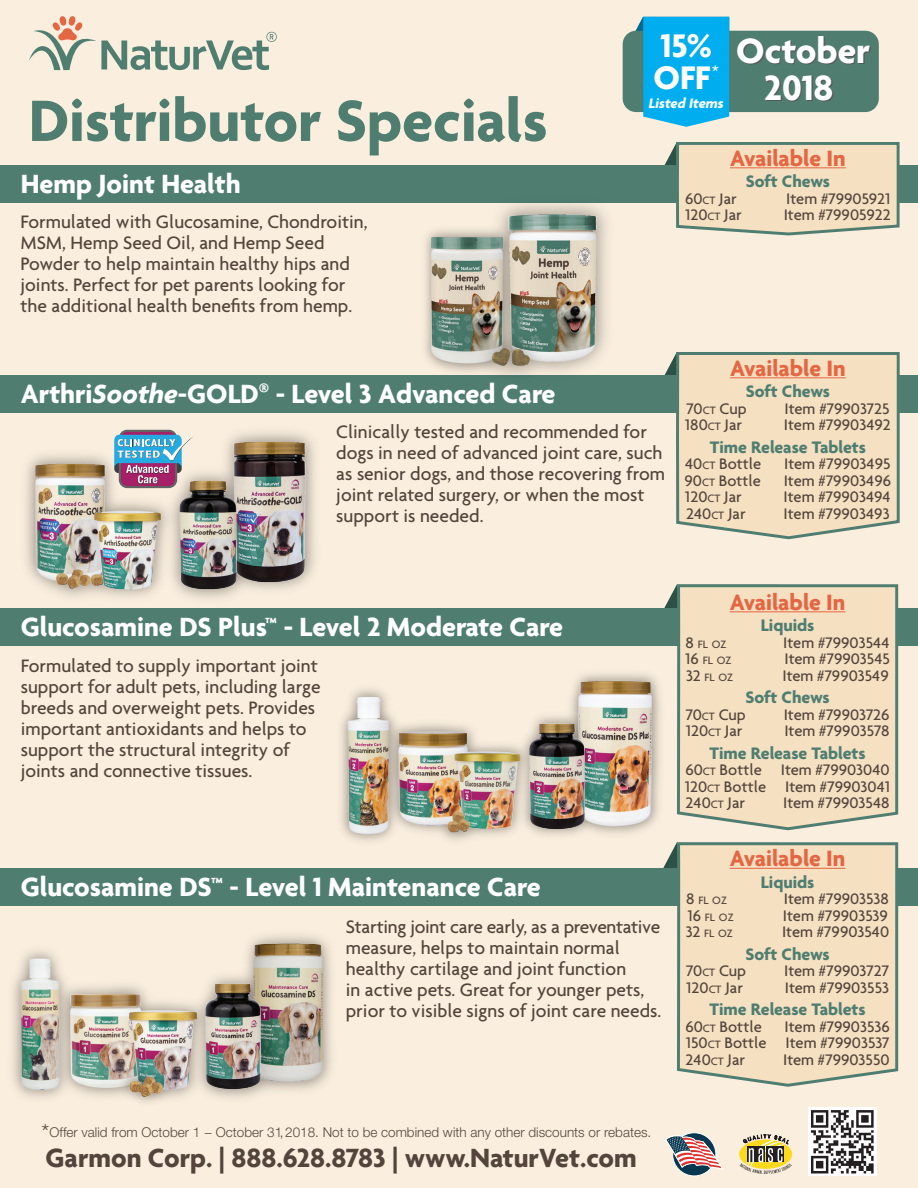
<style>
.page{position:relative;width:918px;height:1188px;background:#faefdf}
.page>*{position:absolute;margin:0;border:0;box-sizing:border-box;transform-origin:0 0}
.t1{font:700 63px "Agenda";color:#4f7e71}
.t2{font:700 37.95px/37.2px "Agenda";color:#fff;text-align:center}
.t3{font:700 35.4px/32.1px "Agenda";color:#fff}
.t4{font:700 28.5px "Agenda";color:#fff}
.t5{font:700 28.5px "Agenda";color:#53453c}
.t6{font:700 24px "Agenda";color:#e46643}
.t7{font:500 19.5px/21px "Agenda";color:#53453c}
.t8{font:700 18px "Agenda";color:#4f7e71}
.t9{font:500 16.5px/16.5px "Agenda";color:#53453c;text-align:justify}
.t10{font:italic 700 14.85px "Agenda";color:#fff}
.t11{font:300 13.5px "Helvetica Neue LT Std";color:#53453c}
.t12{font:500 11.55px "Agenda";color:#53453c}
.s1{font-size:11.55px}
.s2{font-style:italic}
.s3{font-size:22.5px}
.s4{font-size:16.5px}
</style>
<div class="page">
<img style="left:808px;top:1108px;width:68px;height:68px">
<svg style="left:29px;top:16px;width:248px;height:54px"></svg>
<svg style="left:673px;top:1133px;width:43px;height:43px"></svg>
<div style="left:672px;top:1132px;width:44px;height:44px;border:1px solid #fff;border-radius:50%"></div>
<svg style="left:665px;top:1135px;width:58px;height:35px"></svg>
<svg style="left:740px;top:1134px;width:52px;height:40px"></svg>
<div style="left:623px;top:31px;width:256px;height:81px;background:#4f7e71;border-radius:14px"></div>
<svg style="left:628px;top:17px;width:101px;height:110px"></svg>
<img style="left:422px;top:235px;width:57px;height:131px">
<svg style="left:663px;top:843px;width:14px;height:25px"></svg>
<div style="left:0;top:868px;width:918px;height:38px;background:#4f7e71"></div>
<svg style="left:677px;top:842px;width:221px;height:245px;background:#e8d8bc"></svg>
<svg style="left:664px;top:585px;width:13px;height:23px"></svg>
<div style="left:0;top:608px;width:918px;height:38px;background:#4f7e71"></div>
<svg style="left:677px;top:584px;width:221px;height:246px;background:#ecdbbe"></svg>
<div style="left:0;top:375px;width:918px;height:38px;background:#4f7e71"></div>
<svg style="left:664px;top:352px;width:236px;height:188px;background:#eadabe"></svg>
<hr style="left:730px;top:378px;width:116px;height:1px;background:#e46643">
<hr style="left:730px;top:612px;width:115px;height:1px;background:#e46643">
<hr style="left:730px;top:868px;width:115px;height:1px;background:#e46643">
<div style="left:0;top:165px;width:918px;height:38px;background:#4f7e71"></div>
<svg style="left:664px;top:142px;width:236px;height:94px;background:#e3d5ba"></svg>
<hr style="left:730px;top:168px;width:116px;height:1px;background:#e46643">
<img style="left:479px;top:214px;width:133px;height:148px">
<img style="left:467px;top:323px;width:88px;height:56px">
<img style="left:505px;top:345px;width:28px;height:28px">
<img style="left:489px;top:345px;width:26px;height:25px">
<img style="left:196px;top:439px;width:123px;height:146px">
<img style="left:183px;top:478px;width:82px;height:113px">
<img style="left:50px;top:484px;width:133px;height:113px">
<img style="left:25px;top:454px;width:99px;height:135px">
<img style="left:76px;top:499px;width:103px;height:98px">
<img style="left:54px;top:570px;width:14px;height:16px">
<img style="left:68px;top:567px;width:17px;height:5px">
<img style="left:83px;top:572px;width:5px;height:16px">
<img style="left:88px;top:570px;width:19px;height:20px">
<img style="left:62px;top:572px;width:21px;height:21px">
<div style="left:119px;top:430px;width:58px;height:58px;border:2px solid #636366;border-radius:7px"></div>
<svg style="left:114px;top:430px;width:80px;height:54px"></svg>
<img style="left:338px;top:686px;width:89px;height:158px">
<img style="left:548px;top:672px;width:132px;height:163px">
<img style="left:501px;top:721px;width:111px;height:111px">
<img style="left:384px;top:730px;width:98px;height:97px">
<img style="left:453px;top:751px;width:69px;height:79px">
<img style="left:444px;top:808px;width:31px;height:32px">
<img style="left:9px;top:956px;width:99px;height:136px">
<img style="left:242px;top:941px;width:93px;height:144px">
<img style="left:199px;top:971px;width:80px;height:129px">
<img style="left:56px;top:984px;width:97px;height:112px">
<img style="left:113px;top:999px;width:100px;height:101px">
<img style="left:113px;top:1059px;width:66px;height:46px">
<img style="left:125px;top:1073px;width:39px;height:26px">
<h1 class="t1" style="left:29px;top:87px;width:520px">Distributor Specials</h1>
<h3 class="t4" style="left:21px;top:168px;width:221px">Hemp Joint Health</h3>
<p class="t7" style="left:21px;top:211px;width:349px">Formulated with Glucosamine, Chondroitin, MSM, Hemp Seed Oil, and Hemp Seed Powder to help maintain healthy hips and joints. Perfect for pet parents looking for the additional health benefits from hemp.</p>
<h3 class="t3" style="left:653px;top:32px;width:67px">15%<br>OFF<sup>*</sup></h3>
<p class="t10" style="left:649px;top:96px;width:76px">Listed Items</p>
<h2 class="t2" style="left:736px;top:34px;width:135px">October<br>2018</h2>
<p class="t6" style="left:730px;top:145px;width:117px">Available In</p>
<p class="t8" style="left:746px;top:172px;width:86px">Soft Chews</p>
<p class="t9" style="left:685px;top:190px;width:53px">60<span class="s1">CT</span> Jar</p>
<p class="t9" style="left:786px;top:190px;width:106px">Item #79905921</p>
<p class="t9" style="left:685px;top:206px;width:58px">120<span class="s1">CT</span> Jar</p>
<p class="t9" style="left:784px;top:206px;width:108px">Item #79905922</p>
<h3 class="t4" style="left:21px;top:378px;width:536px">Arthri<span class="s2">Soothe</span>-GOLD<sup>®</sup> - Level 3 Advanced Care</h3>
<p class="t7" style="left:336px;top:421px;width:330px">Clinically tested and recommended for dogs in need of advanced joint care, such as senior dogs, and those recovering from joint related surgery, or when the most support is needed.</p>
<p class="t6" style="left:730px;top:355px;width:117px">Available In</p>
<p class="t8" style="left:746px;top:382px;width:86px">Soft Chews</p>
<p class="t9" style="left:686px;top:400px;width:62px">70<span class="s1">CT</span> Cup</p>
<p class="t9" style="left:785px;top:400px;width:106px">Item #79903725</p>
<p class="t9" style="left:685px;top:416px;width:59px">180<span class="s1">CT</span> Jar</p>
<p class="t9" style="left:784px;top:416px;width:108px">Item #79903492</p>
<p class="t8" style="left:710px;top:437px;width:158px">Time Release Tablets</p>
<p class="t9" style="left:685px;top:455px;width:78px">40<span class="s1">CT</span> Bottle</p>
<p class="t9" style="left:784px;top:455px;width:108px">Item #79903495</p>
<p class="t9" style="left:685px;top:472px;width:78px">90<span class="s1">CT</span> Bottle</p>
<p class="t9" style="left:784px;top:472px;width:109px">Item #79903496</p>
<p class="t9" style="left:685px;top:488px;width:58px">120<span class="s1">CT</span> Jar</p>
<p class="t9" style="left:784px;top:488px;width:109px">Item #79903494</p>
<p class="t9" style="left:686px;top:505px;width:61px">240<span class="s1">CT</span> Jar</p>
<p class="t9" style="left:784px;top:505px;width:108px">Item #79903493</p>
<h3 class="t4" style="left:21px;top:612px;width:544px">Glucosamine DS Plus™ - Level 2 Moderate Care</h3>
<p class="t7" style="left:21px;top:655px;width:301px">Formulated to supply important joint support for adult pets, including large breeds and overweight pets. Provides important antioxidants and helps to support the structural integrity of joints and connective tissues.</p>
<h3 class="t4" style="left:21px;top:872px;width:521px">Glucosamine DS™ - Level 1 Maintenance Care</h3>
<p class="t7" style="left:346px;top:915px;width:317px">Starting joint care early, as a preventative measure, helps to maintain normal healthy cartilage and joint function<br>in active pets. Great for younger pets, prior to visible signs of joint care needs.</p>
<p class="t11" style="left:42px;top:1124px;width:611px"><span class="s3">*</span>Offer valid from October 1 − October 31, 2018. Not to be combined with any other discounts or rebates.</p>
<h3 class="t5" style="left:46px;top:1142px;width:593px">Garmon Corp. | 888.628.8783 | www.NaturVet.com</h3>
<p class="t6" style="left:730px;top:589px;width:117px">Available In</p>
<p class="t8" style="left:761px;top:616px;width:55px">Liquids</p>
<p class="t12" style="left:686px;top:637px;width:42px"><span class="s4">8</span> FL OZ</p>
<p class="t9" style="left:783px;top:634px;width:108px">Item #79903544</p>
<p class="t12" style="left:685px;top:653px;width:48px"><span class="s4">16</span> FL OZ</p>
<p class="t9" style="left:785px;top:650px;width:107px">Item #79903545</p>
<p class="t12" style="left:686px;top:670px;width:48px"><span class="s4">32</span> FL OZ</p>
<p class="t9" style="left:782px;top:667px;width:108px">Item #79903549</p>
<p class="t8" style="left:745px;top:688px;width:86px">Soft Chews</p>
<p class="t9" style="left:686px;top:706px;width:62px">70<span class="s1">CT</span> Cup</p>
<p class="t9" style="left:784px;top:706px;width:107px">Item #79903726</p>
<p class="t9" style="left:686px;top:722px;width:58px">120<span class="s1">CT</span> Jar</p>
<p class="t9" style="left:784px;top:722px;width:107px">Item #79903578</p>
<p class="t8" style="left:710px;top:743px;width:158px">Time Release Tablets</p>
<p class="t9" style="left:685px;top:761px;width:207px">60<span class="s1">CT</span> Bottle Item #79903040<br>120<span class="s1">CT</span> Bottle Item #79903041<br>240<span class="s1">CT</span> Jar</p>
<p class="t9" style="left:783px;top:794px;width:108px">Item #79903548</p>
<p class="t6" style="left:730px;top:846px;width:117px">Available In</p>
<p class="t8" style="left:761px;top:872px;width:55px">Liquids</p>
<p class="t12" style="left:686px;top:893px;width:42px"><span class="s4">8</span> FL OZ</p>
<p class="t9" style="left:784px;top:890px;width:107px">Item #79903538</p>
<p class="t12" style="left:687px;top:910px;width:48px"><span class="s4">16</span> FL OZ</p>
<p class="t9" style="left:783px;top:907px;width:106px">Item #79903539</p>
<p class="t12" style="left:686px;top:926px;width:48px"><span class="s4">32</span> FL OZ</p>
<p class="t9" style="left:782px;top:923px;width:109px">Item #79903540</p>
<p class="t8" style="left:745px;top:944px;width:86px">Soft Chews</p>
<p class="t9" style="left:686px;top:962px;width:62px">70<span class="s1">CT</span> Cup</p>
<p class="t9" style="left:784px;top:962px;width:107px">Item #79903727</p>
<p class="t9" style="left:686px;top:979px;width:58px">120<span class="s1">CT</span> Jar</p>
<p class="t9" style="left:785px;top:979px;width:106px">Item #79903553</p>
<p class="t8" style="left:710px;top:1000px;width:158px">Time Release Tablets</p>
<p class="t9" style="left:685px;top:1018px;width:78px">60<span class="s1">CT</span> Bottle</p>
<p class="t9" style="left:686px;top:1018px;width:206px;text-indent:99px">Item #79903536<br>150<span class="s1">CT</span> Bottle Item #79903537<br>240<span class="s1">CT</span> Jar</p>
<p class="t9" style="left:783px;top:1051px;width:108px">Item #79903550</p>
</div>
